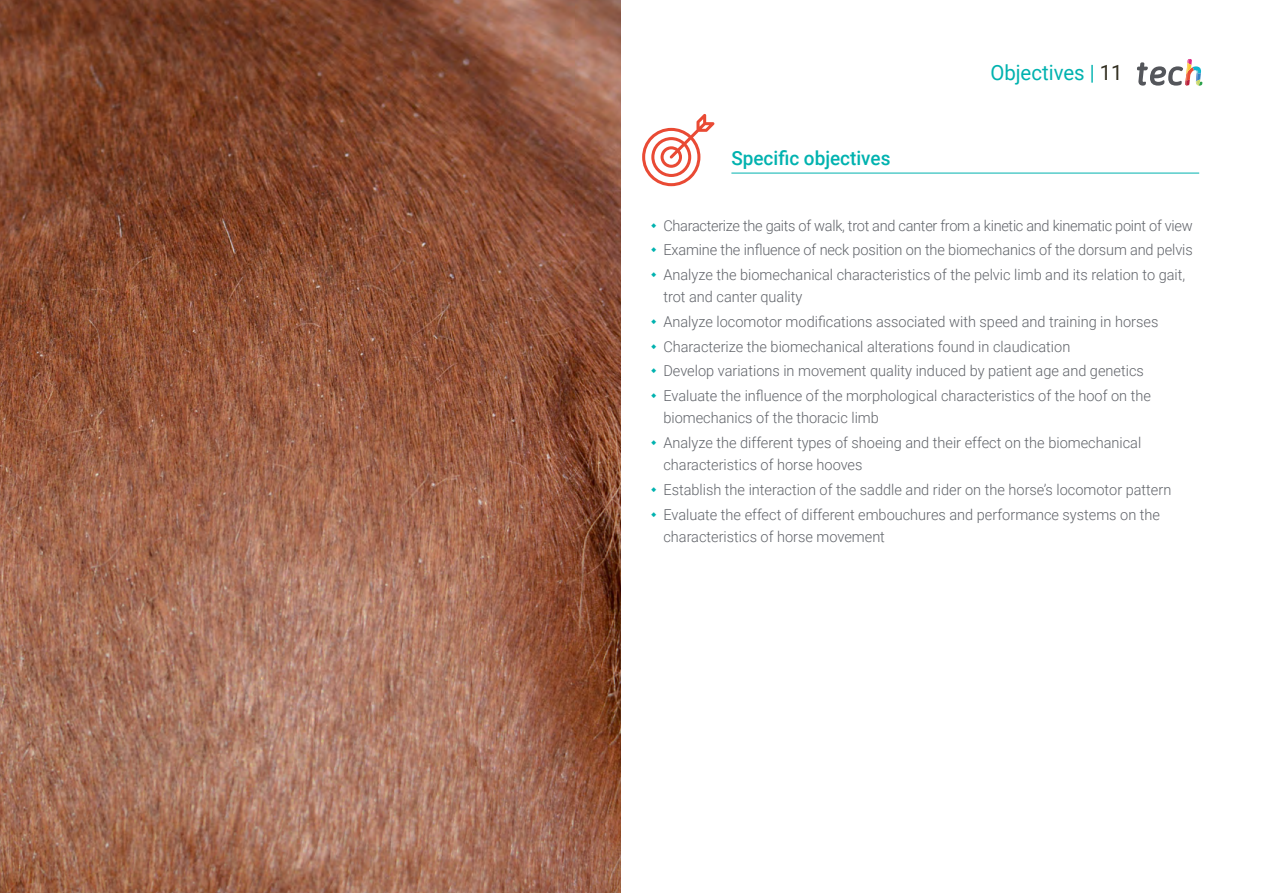
<style>
.page{position:relative;width:1263px;height:893px;background:#fff}
.page>*{position:absolute;margin:0;border:0;box-sizing:border-box;transform-origin:0 0}
.t1{font:21px "Roboto";color:#00b2af}
.t2{font:500 19.5px "Roboto";color:#00b2af}
.t3{font:300 15px/24.6px "Roboto";color:#61646a}
.s1{color:#312e20}
</style>
<div class="page">
<img style="left:0;top:0;width:621px;height:893px">
<hr style="left:731px;top:173px;width:468px;height:1px;background:#00b2af">
<svg style="left:642px;top:114px;width:72px;height:72px"></svg>
<svg style="left:1137px;top:59px;width:65px;height:27px"></svg>
<h2 class="t2" style="left:731px;top:144px;width:161px">Specific objectives</h2>
<h1 class="t1" style="left:990px;top:57px;width:134px">Objectives | <span class="s1">11</span></h1>
<p class="t3" style="left:663px;top:212px;width:531px;text-align:justify">Characterize the gaits of walk, trot and canter from a kinetic and kinematic point of view Examine the influence of neck position on the biomechanics of the dorsum and pelvis Analyze the biomechanical characteristics of the pelvic limb and its relation to gait,</p>
<p class="t3" style="left:663px;top:284px;width:496px">trot and canter quality<br>Analyze locomotor modifications associated with speed and training in horses Characterize the biomechanical alterations found in claudication<br>Develop variations in movement quality induced by patient age and genetics Evaluate the influence of the morphological characteristics of the hoof on the</p>
<p class="t3" style="left:663px;top:405px;width:479px">biomechanics of the thoracic limb<br>Analyze the different types of shoeing and their effect on the biomechanical</p>
<p class="t3" style="left:663px;top:452px;width:509px">characteristics of horse hooves<br>Establish the interaction of the saddle and rider on the horse’s locomotor pattern<br>Evaluate the effect of different embouchures and performance systems on the</p>
<p class="t3" style="left:663px;top:524px;width:223px">characteristics of horse movement</p>
</div>
